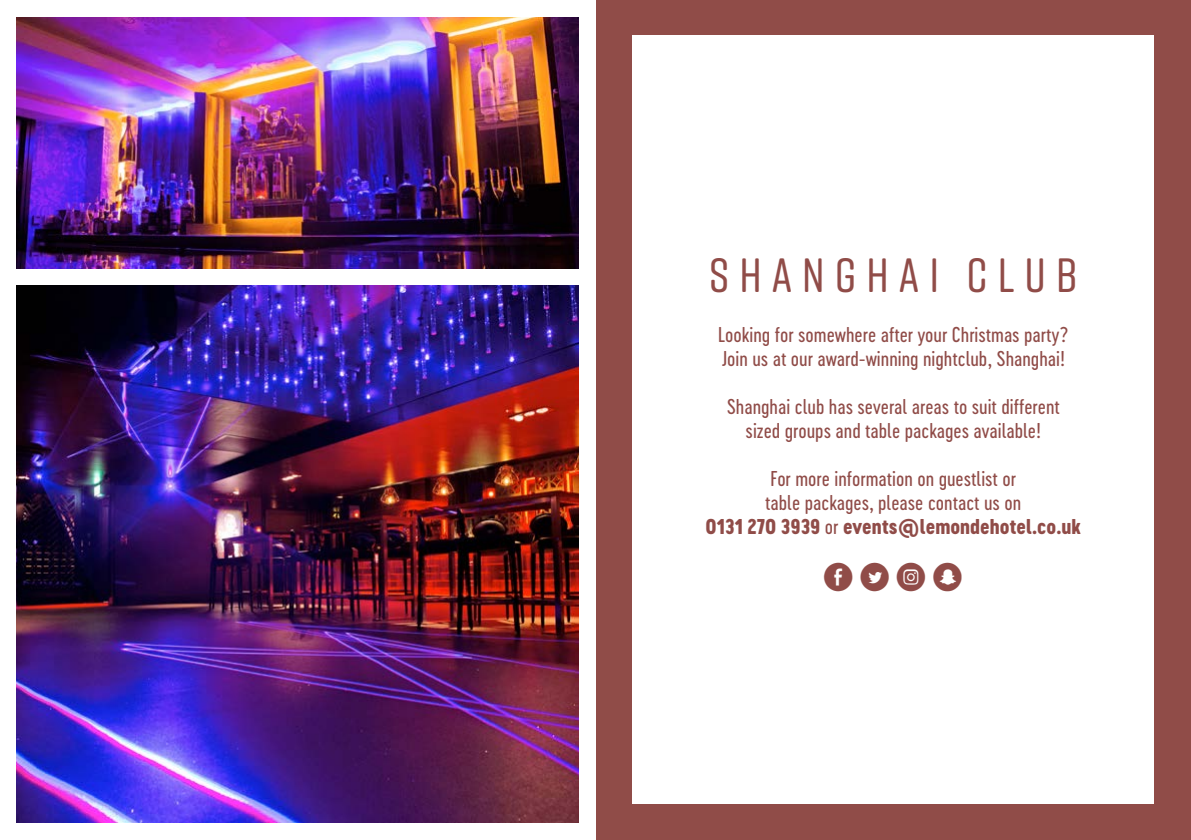
<style>
.page{position:relative;width:1191px;height:840px;background:#fff}
.page>*{position:absolute;margin:0;border:0;box-sizing:border-box;transform-origin:0 0}
.t1{font:500 48px "Rift Soft";letter-spacing:.21em;color:#904c48}
.t2{font:28px "Social Media Circled";color:#904c48}
.t3{font:20px/24px "Cervo Neue Regular Neue";color:#904c48}
.t4{font:20px "Cervo Neue Extra Bold Neue";color:#904c48}
.s1{font-family:"Cervo Neue Regular Neue"}
</style>
<div class="page">
<div style="left:595px;top:0;width:596px;height:839px;background:#904c48"></div>
<div style="left:632px;top:36px;width:521px;height:767px;background:#fff"></div>
<img style="left:17px;top:285px;width:561px;height:537px">
<img style="left:17px;top:17px;width:561px;height:251px">
<h1 class="t1" style="left:709px;top:241px;width:369px">SHAN GHAI CLUB</h1>
<p class="t3" style="left:718px;top:322px;width:351px">Looking for somewhere after your Christmas party?<br>Join us at our award-winning nightclub, Shanghai!</p>
<p class="t3" style="left:726px;top:394px;width:335px;text-align:center">Shanghai club has several areas to suit different sized groups and table packages available!</p>
<p class="t3" style="left:765px;top:466px;width:258px">For more information on guestlist or table packages, please contact us on</p>
<p class="t4" style="left:705px;top:512px;width:377px">0131 270 3939 <span class="s1">or</span> events@lemondehotel.co.uk</p>
<h2 class="t2" style="left:824px;top:562px;width:140px">E D Q 0</h2>
</div>
